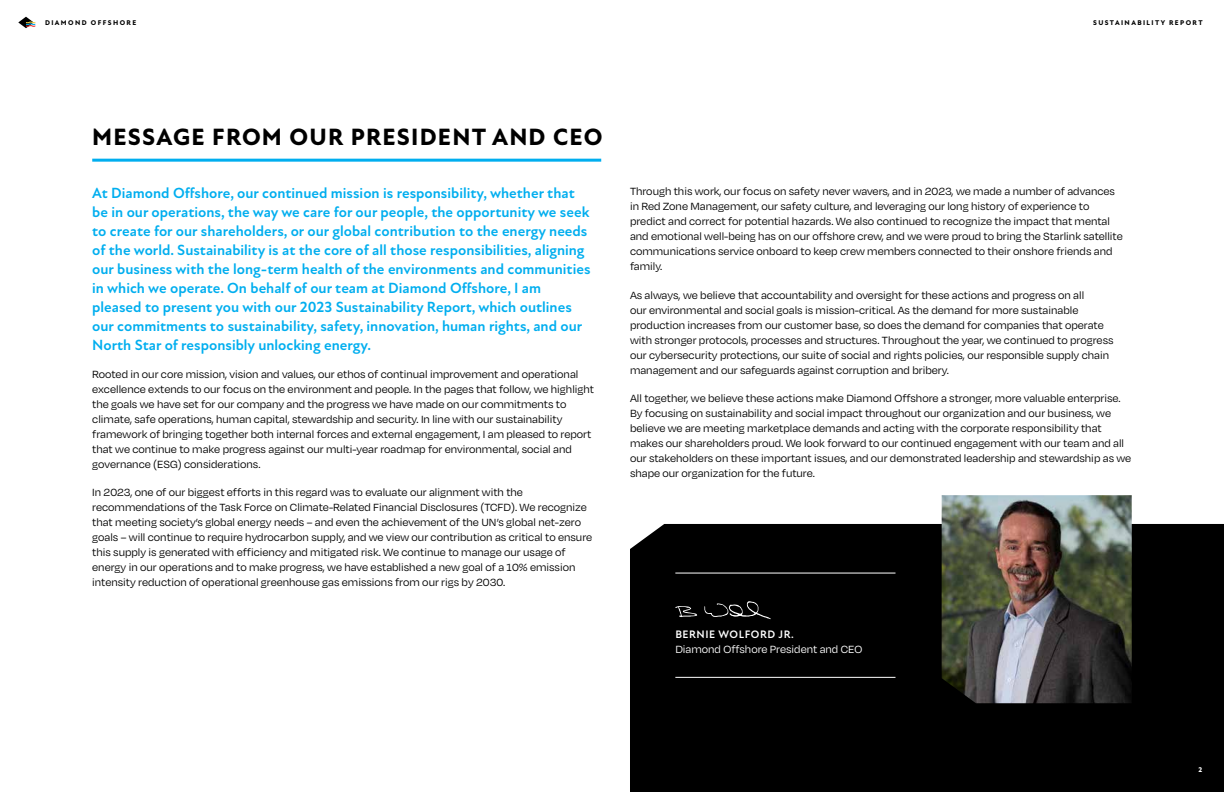
<style>
.page{position:relative;width:1224px;height:792px;background:#fff}
.page>*{position:absolute;margin:0;border:0;box-sizing:border-box;transform-origin:0 0}
.t1{font:800 24px "New Atten";letter-spacing:.05em;color:#000}
.t2{font:700 15px/19px "New Atten";color:#00aeef}
.t3{font:12px/15px "Degular";color:#000}
.t4{font:12px "Degular";color:#fff}
.t5{font:700 11px "New Atten";letter-spacing:.05em;color:#fff}
.t6{font:800 7px "New Atten";letter-spacing:.2em;color:#000}
.t7{font:800 7px "New Atten";color:#fff}
</style>
<div class="page">
<div style="left:630px;top:524px;width:594px;height:268px;background:#000"></div>
<hr style="left:92px;top:159px;width:509px;height:3px;background:#00aeef">
<img style="left:942px;top:495px;width:190px;height:208px">
<svg style="left:675px;top:606px;width:22px;height:11px"></svg>
<svg style="left:704px;top:601px;width:67px;height:18px"></svg>
<hr style="left:675px;top:573px;width:220px;height:1px;background:#fff">
<hr style="left:675px;top:677px;width:220px;height:1px;background:#fff">
<svg style="left:18px;top:17px;width:17px;height:11px"></svg>
<p class="t6" style="left:45px;top:19px;width:93px">DIAMOND OFFSHORE</p>
<p class="t6" style="left:1093px;top:19px;width:111px">SUSTAINABILITY REPORT</p>
<h1 class="t1" style="left:92px;top:123px;width:512px">MESSAGE FROM OUR PRESIDENT AND CEO</h1>
<p class="t2" style="left:92px;top:184px;width:500px">At Diamond Offshore, our continued mission is responsibility, whether that be in our operations, the way we care for our people, the opportunity we seek to create for our shareholders, or our global contribution to the energy needs of the world. Sustainability is at the core of all those responsibilities, aligning our business with the long-term health of the environments and communities in which we operate. On behalf of our team at Diamond Offshore, I am pleased to present you with our 2023 Sustainability Report, which outlines our commitments to sustainability, safety, innovation, human rights, and our North Star of responsibly unlocking energy.</p>
<p class="t3" style="left:92px;top:366px;width:503px">Rooted in our core mission, vision and values, our ethos of continual improvement and operational excellence extends to our focus on the environment and people. In the pages that follow, we highlight the goals we have set for our company and the progress we have made on our commitments to climate, safe operations, human capital, stewardship and security. In line with our sustainability framework of bringing together both internal forces and external engagement, I am pleased to report that we continue to make progress against our multi-year roadmap for environmental, social and governance (ESG) considerations.</p>
<p class="t3" style="left:92px;top:485px;width:502px">In 2023, one of our biggest efforts in this regard was to evaluate our alignment with the recommendations of the Task Force on Climate-Related Financial Disclosures (TCFD). We recognize that meeting society’s global energy needs – and even the achievement of the UN’s global net-zero goals – will continue to require hydrocarbon supply, and we view our contribution as critical to ensure this supply is generated with efficiency and mitigated risk. We continue to manage our usage of energy in our operations and to make progress, we have established a new goal of a 10% emission intensity reduction of operational greenhouse gas emissions from our rigs by 2030.</p>
<p class="t3" style="left:630px;top:184px;width:494px">Through this work, our focus on safety never wavers, and in 2023, we made a number of advances in Red Zone Management, our safety culture, and leveraging our long history of experience to predict and correct for potential hazards. We also continued to recognize the impact that mental and emotional well-being has on our offshore crew, and we were proud to bring the Starlink satellite communications service onboard to keep crew members connected to their onshore friends and family.</p>
<p class="t3" style="left:630px;top:287px;width:485px">As always, we believe that accountability and oversight for these actions and progress on all<br>our environmental and social goals is mission-critical. As the demand for more sustainable production increases from our customer base, so does the demand for companies that operate with stronger protocols, processes and structures. Throughout the year, we continued to progress our cybersecurity protections, our suite of social and rights policies, our responsible supply chain management and our safeguards against corruption and bribery.</p>
<p class="t3" style="left:630px;top:391px;width:503px">All together, we believe these actions make Diamond Offshore a stronger, more valuable enterprise.<br>By focusing on sustainability and social impact throughout our organization and our business, we believe we are meeting marketplace demands and acting with the corporate responsibility that makes our shareholders proud. We look forward to our continued engagement with our team and all our stakeholders on these important issues, and our demonstrated leadership and stewardship as we shape our organization for the future.</p>
<p class="t5" style="left:675px;top:628px;width:120px">BERNIE WOLFORD JR.</p>
<p class="t4" style="left:675px;top:642px;width:189px">Diamond Offshore President and CEO</p>
<p class="t7" style="left:1199px;top:766px;width:5px">2</p>
</div>
